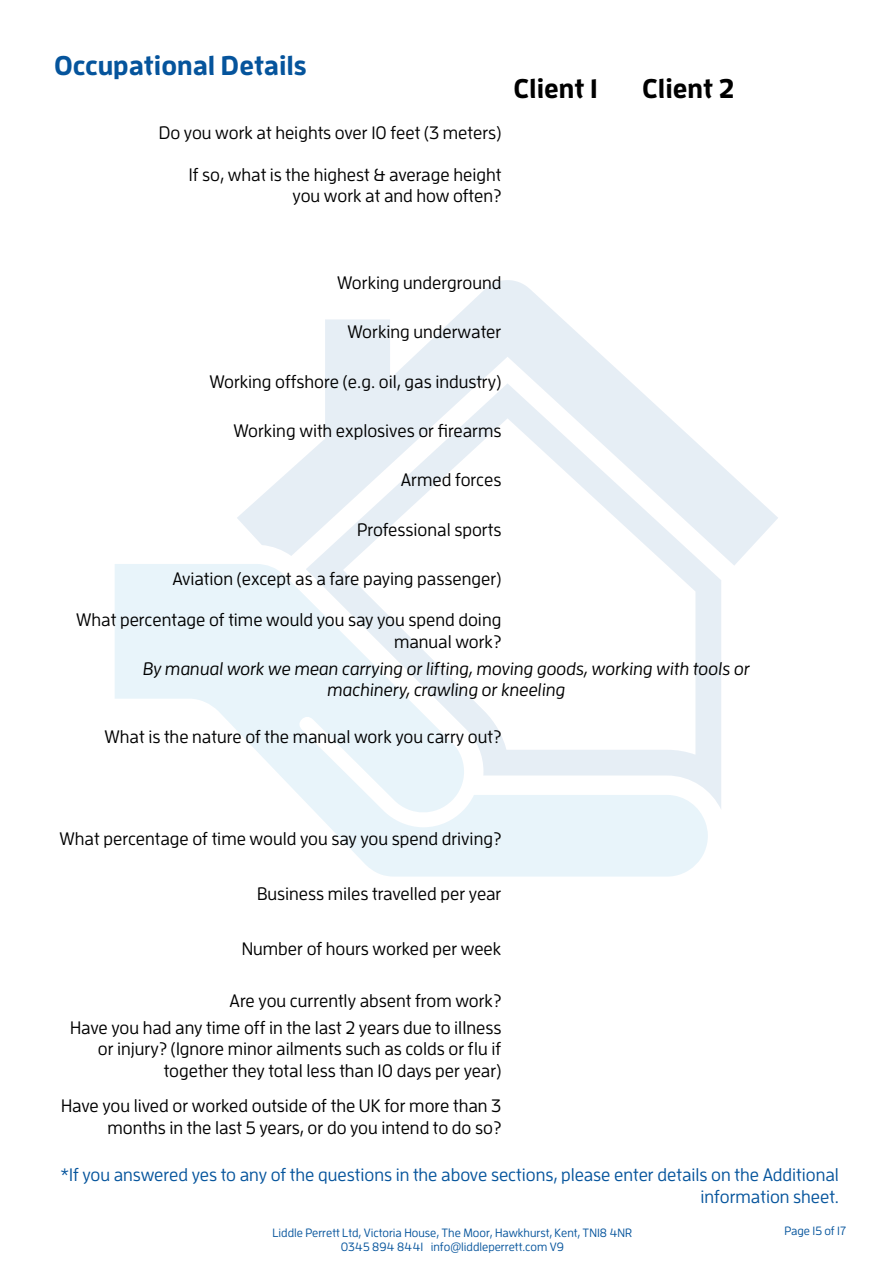
<style>
.page{position:relative;width:893px;height:1263px;background:#fff}
.page>*{position:absolute;margin:0;border:0;box-sizing:border-box;transform-origin:0 0}
.t1{font:700 27px "Enzo OT";color:#05549c}
.t2{font:700 27px "Enzo OT";color:#000}
.t3{font:500 18px/21.6px "Enzo OT";color:#000;text-align:right}
.t4{font:500 18px/21.6px "Enzo OT";color:#05549c;text-align:right}
.t5{font:italic 500 18px/21.6px "Enzo OT";color:#000;text-align:center}
.t6{font:500 12px/14.4px "Enzo OT";color:#05549c;text-align:center}
</style>
<div class="page">
<svg style="left:237px;top:280px;width:541px;height:285px"></svg>
<svg style="left:115px;top:564px;width:593px;height:313px"></svg>
<h1 class="t1" style="left:54px;top:49px;width:254px">Occupational Details</h1>
<p class="t3" style="left:159px;top:122px;width:344px">Do you work at heights over 10 feet (3 meters)</p>
<p class="t3" style="left:189px;top:163px;width:314px">If so, what is the highest &amp; average height you work at and how often?</p>
<h1 class="t2" style="left:513px;top:71px;width:86px">Client 1</h1>
<h1 class="t2" style="left:642px;top:71px;width:94px">Client 2</h1>
<p class="t3" style="left:337px;top:272px;width:166px">Working underground</p>
<p class="t3" style="left:348px;top:321px;width:155px">Working underwater</p>
<p class="t3" style="left:209px;top:370px;width:293px">Working offshore (e.g. oil, gas industry)</p>
<p class="t3" style="left:233px;top:420px;width:269px">Working with explosives or firearms</p>
<p class="t3" style="left:401px;top:469px;width:102px">Armed forces</p>
<p class="t3" style="left:357px;top:518px;width:146px">Professional sports</p>
<p class="t3" style="left:172px;top:567px;width:330px">Aviation (except as a fare paying passenger)</p>
<p class="t3" style="left:76px;top:609px;width:427px">What percentage of time would you say you spend doing manual work?</p>
<p class="t5" style="left:143px;top:657px;width:608px">By manual work we mean carrying or lifting, moving goods, working with tools or machinery, crawling or kneeling</p>
<p class="t3" style="left:105px;top:725px;width:398px">What is the nature of the manual work you carry out?</p>
<p class="t3" style="left:60px;top:827px;width:443px">What percentage of time would you say you spend driving?</p>
<p class="t3" style="left:257px;top:883px;width:246px">Business miles travelled per year</p>
<p class="t3" style="left:242px;top:938px;width:261px">Number of hours worked per week</p>
<p class="t3" style="left:230px;top:990px;width:273px">Are you currently absent from work?</p>
<p class="t3" style="left:70px;top:1016px;width:433px">Have you had any time off in the last 2 years due to illness or injury? (Ignore minor ailments such as colds or flu if together they total less than 10 days per year)</p>
<p class="t3" style="left:61px;top:1095px;width:442px">Have you lived or worked outside of the UK for more than 3 months in the last 5 years, or do you intend to do so?</p>
<p class="t4" style="left:60px;top:1164px;width:780px">*If you answered yes to any of the questions in the above sections, please enter details on the Additional information sheet.</p>
<p class="t6" style="left:272px;top:1225px;width:361px">Liddle Perrett Ltd, Victoria House, The Moor, Hawkhurst, Kent, TN18 4NR<br>0345 894 8441 info@liddleperrett.com V9</p>
<p class="t6" style="left:784px;top:1224px;width:63px">Page 15 of 17</p>
</div>
